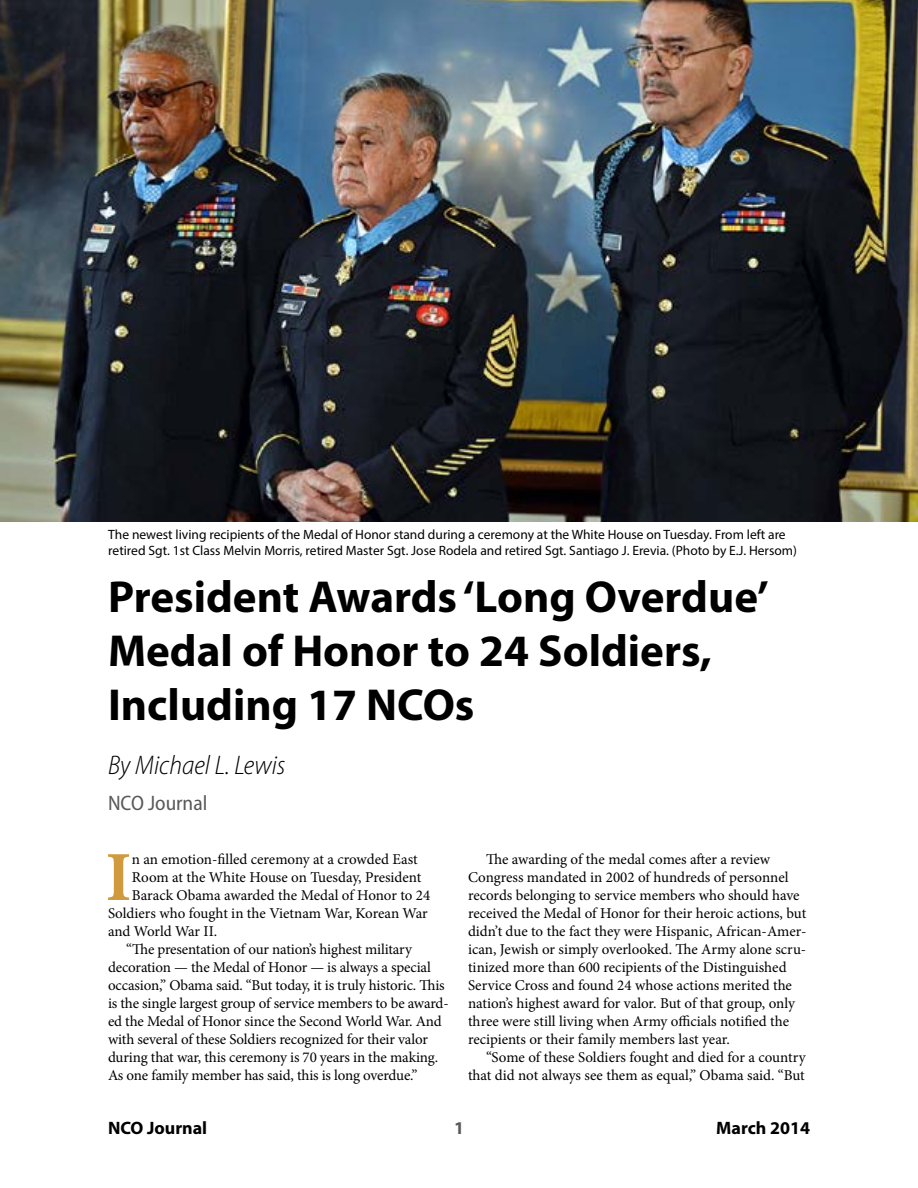
<style>
.page{position:relative;width:918px;height:1188px;background:#fff}
.page>*{position:absolute;margin:0;border:0;box-sizing:border-box;transform-origin:0 0}
.t1{font:700 70.35px "Minion Pro";color:#d09a3f}
.t2{font:700 45px/54px "Myriad Pro";color:#000}
.t3{font:italic 300 semi-condensed 27px "Myriad Pro";color:#000}
.t4{font:semi-condensed 21px "Myriad Pro";color:#58595b}
.t5{font:700 18px "Myriad Pro";color:#000}
.t6{font:700 18px "Myriad Pro";color:#58595b}
.t7{font:15px/18px "Minion Pro";letter-spacing:-.005em;color:#000}
.t8{font:13.5px/16.5px "Myriad Pro";color:#000}
</style>
<div class="page">
<img style="left:0;top:0;width:918px;height:522px">
<p class="t8" style="left:108px;top:526px;width:690px">The newest living recipients of the Medal of Honor stand during a ceremony at the White House on Tuesday. From left are retired Sgt. 1st Class Melvin Morris, retired Master Sgt. Jose Rodela and retired Sgt. Santiago J. Erevia. (Photo by E.J. Hersom)</p>
<h2 class="t2" style="left:108px;top:568px;width:662px">President Awards ‘Long Overdue’<br>Medal of Honor to 24 Soldiers,<br>Including 17 NCOs</h2>
<h3 class="t3" style="left:108px;top:749px;width:179px">By Michael L. Lewis</h3>
<h3 class="t4" style="left:108px;top:790px;width:101px">NCO Journal</h3>
<h1 class="t1" style="left:105px;top:828px;width:28px">I</h1>
<p class="t7" style="left:132px;top:850px;width:287px">n an emotion-filled ceremony at a crowded East</p>
<p class="t7" style="left:132px;top:868px;width:291px">Room at the White House on Tuesday, President</p>
<p class="t7" style="left:132px;top:886px;width:300px">Barack Obama awarded the Medal of Honor to 24</p>
<p class="t7" style="left:108px;top:904px;width:321px">Soldiers who fought in the Vietnam War, Korean War</p>
<p class="t7" style="left:108px;top:922px;width:111px">and World War II.</p>
<p class="t7" style="left:126px;top:940px;width:288px">“The presentation of our nation’s highest military</p>
<p class="t7" style="left:108px;top:958px;width:324px">decoration — the Medal of Honor — is always a special</p>
<p class="t7" style="left:108px;top:976px;width:338px">occasion,” Obama said. “But today, it is truly historic. This</p>
<p class="t7" style="left:108px;top:994px;width:342px">is the single largest group of service members to be award-</p>
<p class="t7" style="left:108px;top:1012px;width:335px">ed the Medal of Honor since the Second World War. And</p>
<p class="t7" style="left:108px;top:1030px;width:322px">with several of these Soldiers recognized for their valor</p>
<p class="t7" style="left:108px;top:1048px;width:332px">during that war, this ceremony is 70 years in the making.</p>
<p class="t7" style="left:108px;top:1066px;width:311px">As one family member has said, this is long overdue.”</p>
<p class="t7" style="left:468px;top:850px;width:340px;text-indent:18px">The awarding of the medal comes after a review Congress mandated in 2002 of hundreds of personnel records belonging to service members who should have received the Medal of Honor for their heroic actions, but didn’t due to the fact they were Hispanic, African-Amer&shy;ican, Jewish or simply overlooked. The Army alone scru&shy;tinized more than 600 recipients of the Distinguished Service Cross and found 24 whose actions merited the nation’s highest award for valor. But of that group, only three were still living when Army officials notified the recipients or their family members last year.</p>
<p class="t7" style="left:468px;top:1048px;width:339px;text-align:right">“Some of these Soldiers fought and died for a country that did not always see them as equal,” Obama said. “But</p>
<p class="t5" style="left:108px;top:1116px;width:101px">NCO Journal</p>
<p class="t6" style="left:454px;top:1116px;width:11px">1</p>
<p class="t5" style="left:716px;top:1116px;width:95px">March 2014</p>
</div>
